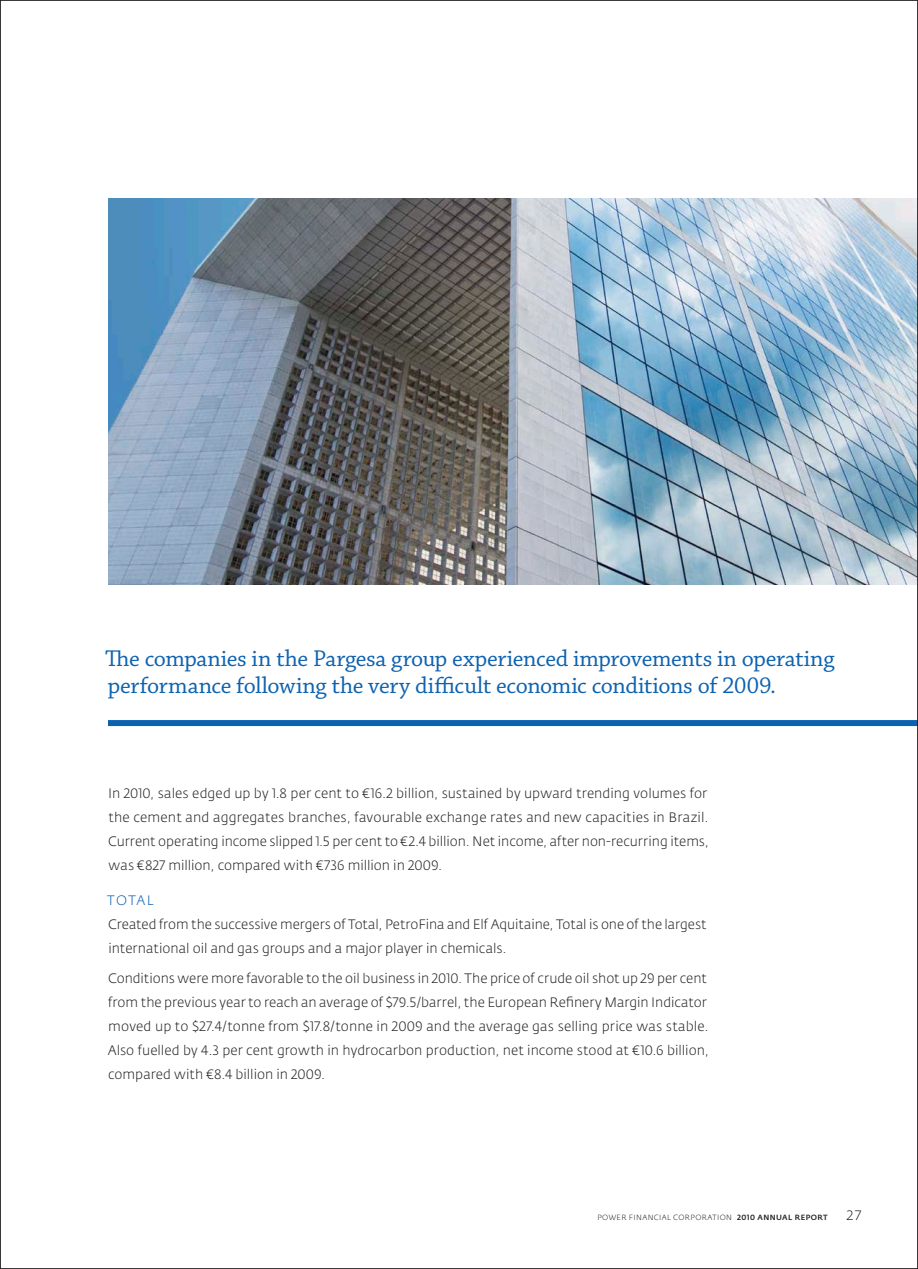
<style>
.page{position:relative;width:918px;height:1269px;background:#fff}
.page>*{position:absolute;margin:0;border:0;box-sizing:border-box;transform-origin:0 0}
.revue_-_exergue{font:24px/27px "Chaparral Pro";letter-spacing:-.015em;color:#0d62b0}
.A_Revue_Texte{font:300 13.5px/24px "Fedra Sans Pro";color:#231f20}
.A_Revue_ST_2{font:300 13.5px "Fedra Sans Pro";letter-spacing:.1em;color:#0d62b0}
.X_folio{font:300 13.5px "Fedra Sans Pro";color:#231f20}
.X_footer{font:300 7.5px "Fedra Sans Pro";letter-spacing:.06em;color:#231f20}
.s1{font-weight:500}
</style>
<div class="page">
<div style="left:108px;top:720px;width:810px;height:6px;background:#0d62b0"></div>
<img style="left:108px;top:198px;width:808px;height:387px">
<p class="revue_-_exergue" style="left:105px;top:646px;width:731px">The companies in the Pargesa group experienced improvements in operating performance following the very difficult economic conditions of 2009.</p>
<p class="A_Revue_Texte" style="left:108px;top:781px;width:602px">In 2010, sales edged up by 1.8 per cent to €16.2 billion, sustained by upward trending volumes for the cement and aggregates branches, favourable exchange rates and new capacities in Brazil.<br>Current operating income slipped 1.5 per cent to €2.4 billion. Net income, after non-recurring items, was €827 million, compared with €736 million in 2009.</p>
<p class="A_Revue_ST_2" style="left:107px;top:891px;width:48px">TOTAL</p>
<p class="A_Revue_Texte" style="left:108px;top:912px;width:600px">Created from the successive mergers of Total, PetroFina and Elf Aquitaine, Total is one of the largest international oil and gas groups and a major player in chemicals.</p>
<p class="A_Revue_Texte" style="left:108px;top:966px;width:603px">Conditions were more favorable to the oil business in 2010. The price of crude oil shot up 29 per cent from the previous year to reach an average of $79.5/barrel, the European Refinery Margin Indicator moved up to $27.4/tonne from $17.8/tonne in 2009 and the average gas selling price was stable.<br>Also fuelled by 4.3 per cent growth in hydrocarbon production, net income stood at €10.6 billion, compared with €8.4 billion in 2009.</p>
<p class="X_footer" style="left:597px;top:1212px;width:232px">POWER FINANCIAL CORPORATION <span class="s1">2010 ANNUAL REPORT</span></p>
<p class="X_folio" style="left:846px;top:1206px;width:18px">27</p>
</div>
